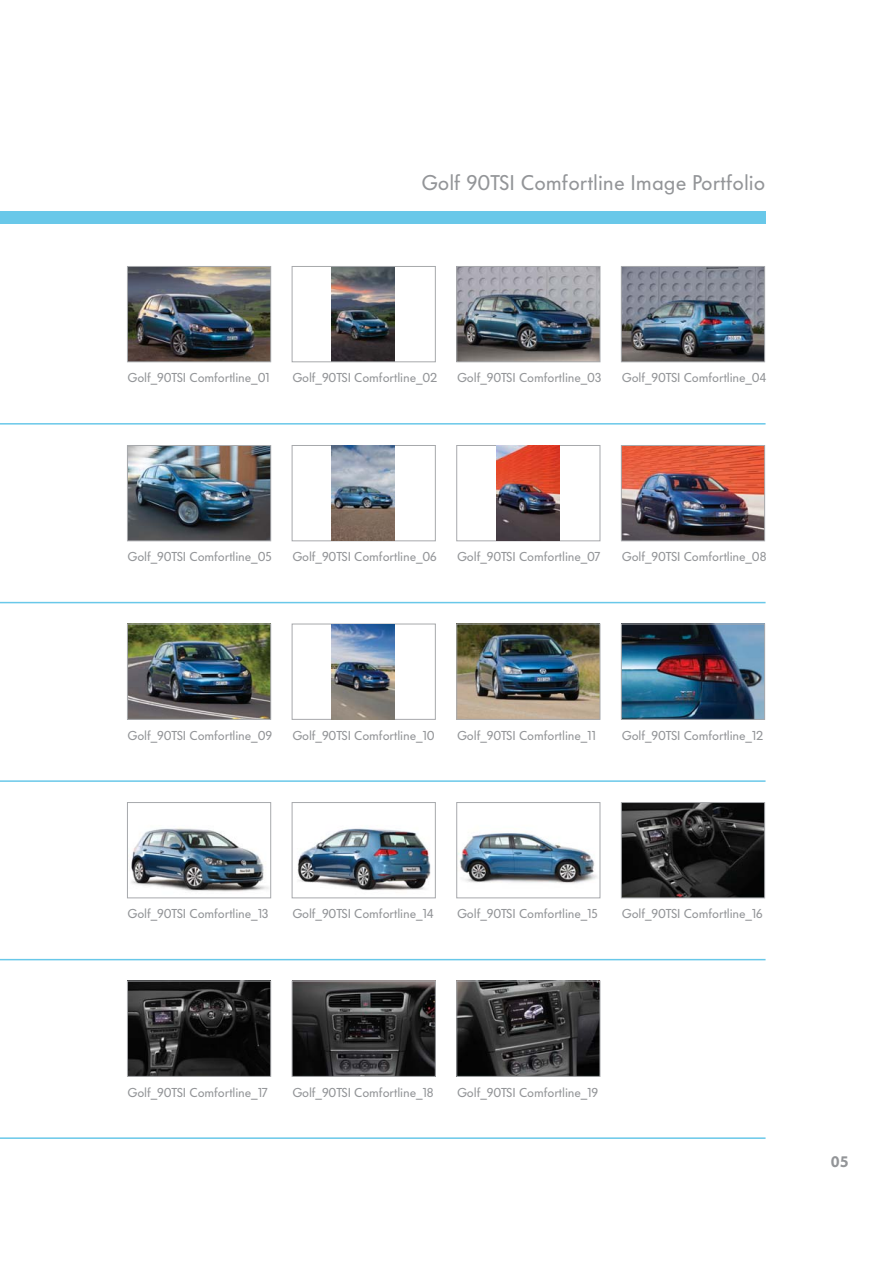
<style>
.page{position:relative;width:893px;height:1263px;background:#fff}
.page>*{position:absolute;margin:0;border:0;box-sizing:border-box;transform-origin:0 0}
.t1{font:21px "VW Headline";color:#939598}
.t2{font:15px "VW Headline Blk Tab";color:#939598}
.t3{font:12.75px "VW Headline";letter-spacing:-.01em;color:#939598}
</style>
<div class="page">
<img style="left:129px;top:447px;width:140px;height:92px">
<hr style="left:0;top:423px;width:765px;height:2px;background:#69c8e9">
<div style="left:127px;top:445px;width:144px;height:96px;border:1px solid #a7a9ac"></div>
<img style="left:129px;top:268px;width:140px;height:92px">
<div style="left:127px;top:266px;width:144px;height:96px;border:1px solid #a7a9ac"></div>
<svg style="left:292px;top:266px;width:473px;height:275px"></svg>
<img style="left:623px;top:447px;width:140px;height:92px">
<div style="left:621px;top:445px;width:144px;height:96px;border:1px solid #a7a9ac"></div>
<hr style="left:0;top:602px;width:765px;height:1px;background:#69c8e9">
<img style="left:127px;top:623px;width:309px;height:97px">
<img style="left:458px;top:626px;width:140px;height:92px">
<div style="left:456px;top:624px;width:144px;height:96px;border:1px solid #a7a9ac"></div>
<img style="left:623px;top:626px;width:140px;height:92px">
<div style="left:621px;top:624px;width:144px;height:96px;border:1px solid #a7a9ac"></div>
<hr style="left:0;top:780px;width:765px;height:2px;background:#69c8e9">
<img style="left:131px;top:828px;width:138px;height:64px">
<div style="left:127px;top:802px;width:144px;height:96px;border:1px solid #a7a9ac"></div>
<img style="left:297px;top:828px;width:134px;height:63px">
<div style="left:292px;top:802px;width:144px;height:96px;border:1px solid #a7a9ac"></div>
<img style="left:458px;top:833px;width:139px;height:51px">
<div style="left:456px;top:802px;width:144px;height:96px;border:1px solid #a7a9ac"></div>
<img style="left:623px;top:804px;width:140px;height:92px">
<div style="left:621px;top:802px;width:144px;height:96px;border:1px solid #a7a9ac"></div>
<hr style="left:0;top:959px;width:765px;height:1px;background:#69c8e9">
<img style="left:129px;top:983px;width:140px;height:92px">
<div style="left:127px;top:981px;width:144px;height:96px;border:1px solid #a7a9ac"></div>
<img style="left:294px;top:983px;width:140px;height:92px">
<div style="left:292px;top:981px;width:144px;height:96px;border:1px solid #a7a9ac"></div>
<img style="left:458px;top:983px;width:140px;height:92px">
<div style="left:456px;top:981px;width:144px;height:96px;border:1px solid #a7a9ac"></div>
<hr style="left:0;top:1137px;width:765px;height:2px;background:#69c8e9">
<div style="left:0;top:211px;width:765px;height:13px;background:#69c8e9"></div>
<img style="left:332px;top:268px;width:63px;height:92px">
<img style="left:332px;top:446px;width:63px;height:94px">
<img style="left:332px;top:624px;width:63px;height:95px">
<img style="left:497px;top:446px;width:63px;height:94px">
<div style="left:292px;top:266px;width:144px;height:96px;border:1px solid #a7a9ac"></div>
<h1 class="t1" style="left:421px;top:172px;width:345px">Golf 90TSI Comfortline Image Portfolio</h1>
<p class="t3" style="left:128px;top:372px;width:143px">Golf_90TSI Comfortline_01</p>
<p class="t3" style="left:292px;top:372px;width:147px">Golf_90TSI Comfortline_02</p>
<p class="t3" style="left:457px;top:372px;width:146px">Golf_90TSI Comfortline_03</p>
<p class="t3" style="left:622px;top:372px;width:146px">Golf_90TSI Comfortline_04</p>
<p class="t3" style="left:128px;top:550px;width:146px">Golf_90TSI Comfortline_05</p>
<p class="t3" style="left:292px;top:550px;width:146px">Golf_90TSI Comfortline_06</p>
<p class="t3" style="left:457px;top:550px;width:145px">Golf_90TSI Comfortline_07</p>
<p class="t3" style="left:622px;top:550px;width:146px">Golf_90TSI Comfortline_08</p>
<p class="t3" style="left:128px;top:729px;width:146px">Golf_90TSI Comfortline_09</p>
<p class="t3" style="left:292px;top:729px;width:144px">Golf_90TSI Comfortline_10</p>
<p class="t3" style="left:457px;top:729px;width:140px">Golf_90TSI Comfortline_11</p>
<p class="t3" style="left:622px;top:729px;width:143px">Golf_90TSI Comfortline_12</p>
<p class="t3" style="left:128px;top:907px;width:142px">Golf_90TSI Comfortline_13</p>
<p class="t3" style="left:292px;top:907px;width:142px">Golf_90TSI Comfortline_14</p>
<p class="t3" style="left:457px;top:907px;width:142px">Golf_90TSI Comfortline_15</p>
<p class="t3" style="left:622px;top:907px;width:142px">Golf_90TSI Comfortline_16</p>
<p class="t3" style="left:128px;top:1086px;width:142px">Golf_90TSI Comfortline_17</p>
<p class="t3" style="left:292px;top:1086px;width:142px">Golf_90TSI Comfortline_18</p>
<p class="t3" style="left:457px;top:1086px;width:142px">Golf_90TSI Comfortline_19</p>
<p class="t2" style="left:831px;top:1155px;width:19px">05</p>
</div>
